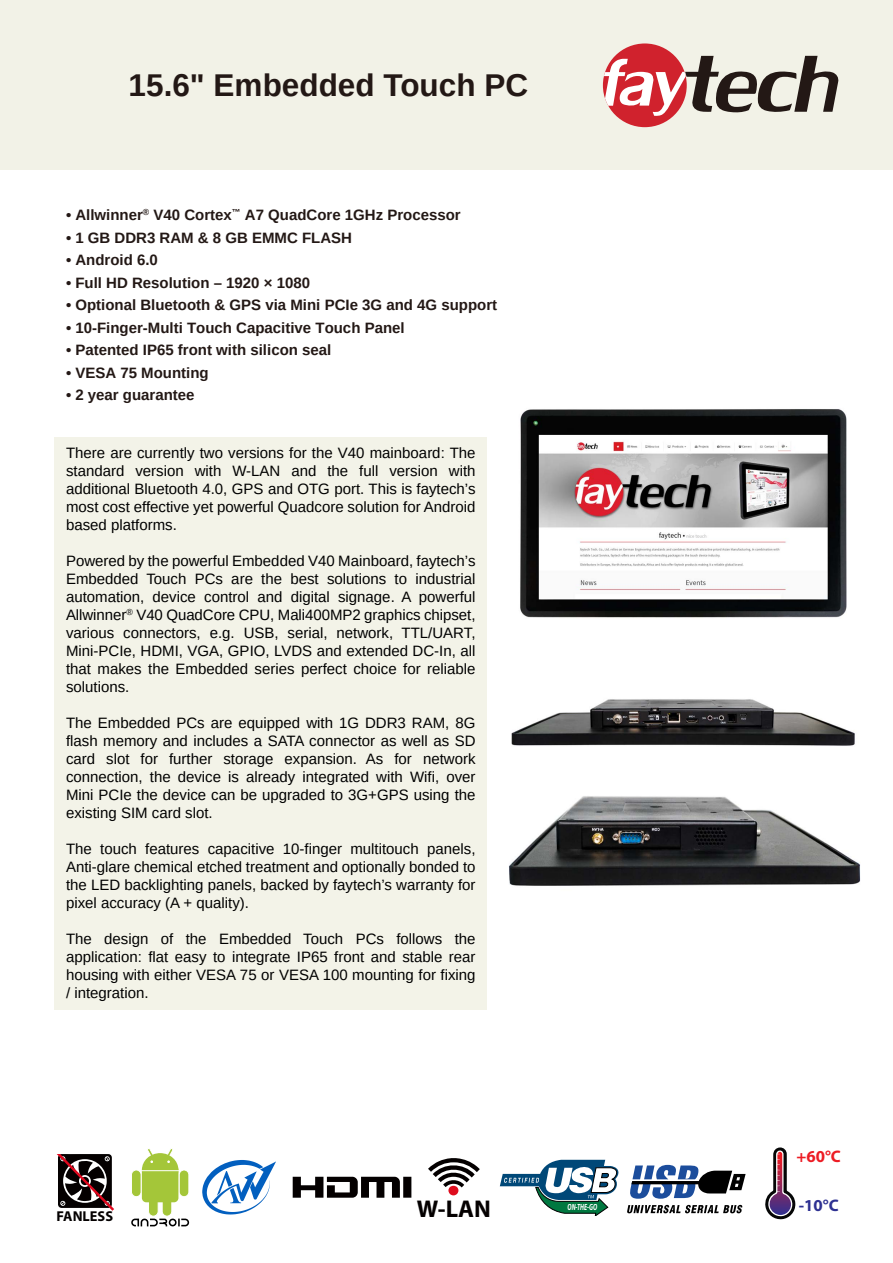
<style>
.page{position:relative;width:893px;height:1263px;background:#fff}
.page>*{position:absolute;margin:0;border:0;box-sizing:border-box;transform-origin:0 0}
.t1{font:700 31.5px "Arimo";color:#231815}
.t2{font:700 24.3px "Myriad Pro";color:#040000}
.t3{font:700 16.8px "Myriad Pro";color:#ed1c24}
.t4{font:700 16.8px "Myriad Pro";color:#2e3192}
.t5{font:15px/18px "Arimo";color:#000;text-align:justify}
.t6{font:700 15px "Arimo";color:#231815}
.t7{font:700 14.4px "Myriad Pro";color:#040000}
.t8{font:italic 700 9.3px "Myriad Pro";color:#fff;scale:.63 1}
</style>
<div class="page">
<div style="left:0;top:1px;width:893px;height:169px;background:#f2f2e7"></div>
<div style="left:603px;top:43px;width:84px;height:84px;background:#d0222d;border-radius:50%"></div>
<svg style="left:604px;top:56px;width:235px;height:60px"></svg>
<div style="left:55px;top:437px;width:432px;height:572px;background:#f3f3e8"></div>
<svg style="left:56px;top:1154px;width:58px;height:57px"></svg>
<svg style="left:428px;top:1158px;width:52px;height:29px"></svg>
<div style="left:448px;top:1186px;width:10px;height:9px;background:#de0d1e;border-radius:50%"></div>
<svg style="left:500px;top:1160px;width:118px;height:56px"></svg>
<svg style="left:627px;top:1205px;width:116px;height:8px"></svg>
<svg style="left:630px;top:1165px;width:116px;height:34px"></svg>
<svg style="left:293px;top:1177px;width:118px;height:21px"></svg>
<svg style="left:202px;top:1160px;width:74px;height:54px"></svg>
<div style="left:141px;top:1152px;width:38px;height:35px;border:1px solid #fff;border-radius:50%"></div>
<div style="left:141px;top:1165px;width:38px;height:38px;border:1px solid #fff;border-radius:4px"></div>
<div style="left:179px;top:1170px;width:10px;height:27px;background:#a4c639;border-radius:5px"></div>
<div style="left:179px;top:1169px;width:10px;height:28px;border:1px solid #fff;border-radius:5px"></div>
<div style="left:162px;top:1189px;width:10px;height:27px;background:#a4c639;border-radius:5px"></div>
<div style="left:162px;top:1189px;width:10px;height:27px;border:1px solid #fff;border-radius:5px"></div>
<div style="left:131px;top:1170px;width:10px;height:27px;background:#a4c639;border-radius:5px"></div>
<div style="left:131px;top:1169px;width:10px;height:28px;border:1px solid #fff;border-radius:5px"></div>
<div style="left:149px;top:1189px;width:9px;height:27px;background:#a4c639;border-radius:5px"></div>
<div style="left:148px;top:1189px;width:11px;height:27px;border:1px solid #fff;border-radius:5px"></div>
<div style="left:142px;top:1153px;width:36px;height:34px;background:#a4c639;border-radius:50%"></div>
<div style="left:142px;top:1166px;width:36px;height:36px;background:#a4c639;border-radius:4px"></div>
<hr style="left:141px;top:1170px;width:38px;height:1px;background:#fff">
<svg style="left:147px;top:1149px;width:26px;height:14px"></svg>
<svg style="left:131px;top:1218px;width:37px;height:8px"></svg>
<div style="left:169px;top:1218px;width:8px;height:8px;border:2px solid #000;border-radius:50%"></div>
<svg style="left:178px;top:1218px;width:11px;height:8px"></svg>
<svg style="left:765px;top:1147px;width:31px;height:73px"></svg>
<img style="left:520px;top:409px;width:327px;height:209px">
<img style="left:511px;top:699px;width:344px;height:47px">
<img style="left:509px;top:796px;width:352px;height:90px">
<h1 class="t1" style="left:129px;top:64px;width:401px">15.6" Embedded Touch PC</h1>
<p class="t6" style="left:66px;top:205px;width:396px">• Allwinner<sup>®</sup> V40 Cortex<sup>™</sup> A7 QuadCore 1GHz Processor</p>
<p class="t6" style="left:66px;top:227px;width:288px">• 1 GB DDR3 RAM &amp; 8 GB EMMC FLASH</p>
<p class="t6" style="left:66px;top:250px;width:93px">• Android 6.0</p>
<p class="t6" style="left:66px;top:272px;width:246px">• Full HD Resolution – 1920 × 1080</p>
<p class="t6" style="left:66px;top:295px;width:433px">• Optional Bluetooth &amp; GPS via Mini PCIe 3G and 4G support</p>
<p class="t6" style="left:66px;top:317px;width:340px">• 10-Finger-Multi Touch Capacitive Touch Panel</p>
<p class="t6" style="left:66px;top:340px;width:267px">• Patented IP65 front with silicon seal</p>
<p class="t6" style="left:66px;top:362px;width:144px">• VESA 75 Mounting</p>
<p class="t6" style="left:66px;top:385px;width:130px">• 2 year guarantee</p>
<p class="t5" style="left:66px;top:444px;width:411px">There are currently two versions for the V40 mainboard: The standard version with W-LAN and the full version with additional Bluetooth 4.0, GPS and OTG port. This is faytech’s most cost effective yet powerful Quadcore solution for Android based platforms.</p>
<p class="t5" style="left:66px;top:552px;width:411px">Powered by the powerful Embedded V40 Mainboard, faytech’s Embedded Touch PCs are the best solutions to industrial automation, device control and digital signage. A powerful Allwinner<sup>®</sup> V40 QuadCore CPU, Mali400MP2 graphics chipset, various connectors, e.g. USB, serial, network, TTL/UART, Mini-PCIe, HDMI, VGA, GPIO, LVDS and extended DC-In, all that makes the Embedded series perfect choice for reliable solutions.</p>
<p class="t5" style="left:66px;top:714px;width:411px">The Embedded PCs are equipped with 1G DDR3 RAM, 8G flash memory and includes a SATA connector as well as SD card slot for further storage expansion. As for network connection, the device is already integrated with Wifi, over Mini PCIe the device can be upgraded to 3G+GPS using the existing SIM card slot.</p>
<p class="t5" style="left:66px;top:840px;width:411px">The touch features capacitive 10-finger multitouch panels, Anti-glare chemical etched treatment and optionally bonded to the LED backlighting panels, backed by faytech’s warranty for pixel accuracy (A + quality).</p>
<p class="t5" style="left:66px;top:930px;width:411px">The design of the Embedded Touch PCs follows the application: flat easy to integrate IP65 front and stable rear housing with either VESA 75 or VESA 100 mounting for fixing / integration.</p>
<p class="t7" style="left:57px;top:1208px;width:58px">FANLESS</p>
<h2 class="t2" style="left:417px;top:1195px;width:76px">W-LAN</h2>
<p class="t8" style="left:567px;top:1201px;width:49px">ON-THE-GO</p>
<p class="t3" style="left:796px;top:1146px;width:46px">+60°C</p>
<p class="t4" style="left:799px;top:1196px;width:41px">-10°C</p>
</div>
